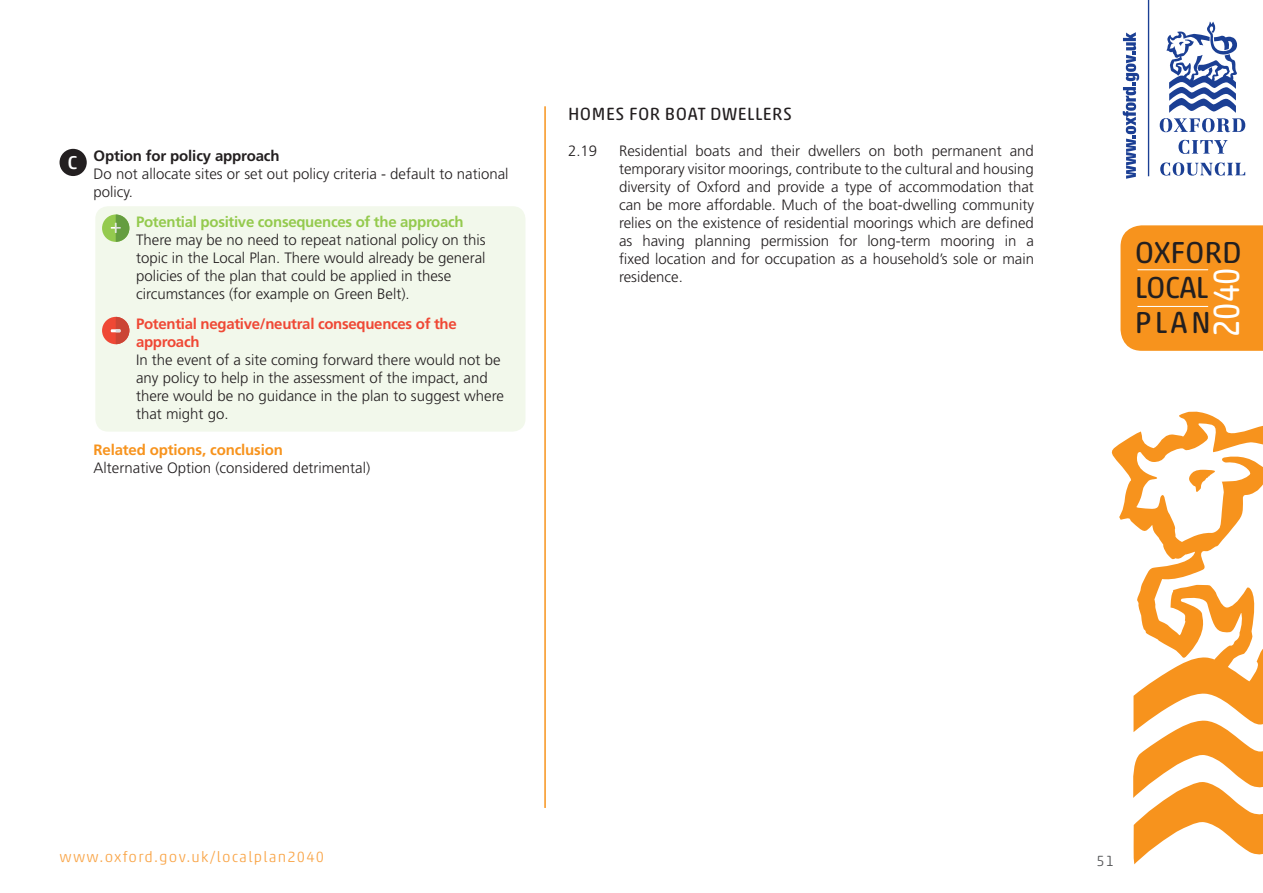
<style>
.page{position:relative;width:1263px;height:893px;background:#fff}
.page>*{position:absolute;margin:0;border:0;box-sizing:border-box;transform-origin:0 0}
.t1{font:37.05px "Akko Rounded Pro";color:#fff;scale:.83 1}
.t2{font:30.9px/35px "Akko Rounded Pro";color:#231f20}
.t3{font:24px "Akko Rounded Pro";color:#fff}
.t4{font:18px "Akko Rounded Pro";letter-spacing:.03em;color:#231f20}
.t5{font:300 15px/18px "Frutiger";color:#231f20}
.t6{font:700 15px/18px "Frutiger";letter-spacing:-.02em;color:#ef4835}
.t7{font:700 15px "Frutiger";letter-spacing:-.02em;color:#94ca4e}
.t8{font:300 15px "Akko Rounded Pro";letter-spacing:.08em;color:#f9a64a}
.t9{font:700 15px "Frutiger";letter-spacing:-.01em;color:#f7931d}
.t10{font:700 15px "Frutiger";letter-spacing:-.01em;color:#231f20}
.t11{font:300 15px "Akko Rounded Pro";color:#57585a}
</style>
<div class="page">
<div style="left:1120px;top:225px;width:143px;height:126px;background:#f7931d"></div>
<hr style="left:1138px;top:269px;width:70px;height:1px;background:#fff">
<hr style="left:1138px;top:306px;width:70px;height:1px;background:#fff">
<svg style="left:1178px;top:140px;width:49px;height:14px"></svg>
<svg style="left:1160px;top:162px;width:85px;height:14px"></svg>
<svg style="left:1160px;top:22px;width:85px;height:110px"></svg>
<hr style="left:1148px;top:0;width:1px;height:176px;background:#1b3f94">
<svg style="left:1123px;top:32px;width:16px;height:147px"></svg>
<svg style="left:1133px;top:732px;width:130px;height:133px"></svg>
<svg style="left:1111px;top:411px;width:152px;height:321px"></svg>
<div style="left:95px;top:206px;width:430px;height:226px;background:#f2f8eb;border-radius:13px"></div>
<div style="left:102px;top:214px;width:27px;height:28px;background:#94ca4e;border-radius:50%"></div>
<svg style="left:111px;top:214px;width:18px;height:28px"></svg>
<div style="left:102px;top:317px;width:27px;height:27px;background:#ef4835;border-radius:50%"></div>
<svg style="left:111px;top:317px;width:18px;height:27px"></svg>
<div style="left:60px;top:149px;width:27px;height:27px;background:#231f20;border-radius:50%"></div>
<hr style="left:544px;top:106px;width:2px;height:702px;background:#f7931d">
<h3 class="t3" style="left:67px;top:146px;width:12px">C</h3>
<p class="t10" style="left:94px;top:146px;width:188px">Option for policy approach</p>
<p class="t5" style="left:94px;top:164px;width:417px">Do not allocate sites or set out policy criteria - default to national policy.</p>
<p class="t7" style="left:136px;top:213px;width:329px">Potential positive consequences of the approach</p>
<p class="t5" style="left:136px;top:231px;width:351px">There may be no need to repeat national policy on this topic in the Local Plan. There would already be general policies of the plan that could be applied in these circumstances (for example on Green Belt).</p>
<p class="t6" style="left:136px;top:315px;width:322px">Potential negative/neutral consequences of the approach</p>
<p class="t5" style="left:136px;top:351px;width:369px">In the event of a site coming forward there would not be any policy to help in the assessment of the impact, and there would be no guidance in the plan to suggest where that might go.</p>
<p class="t9" style="left:94px;top:441px;width:191px">Related options, conclusion</p>
<p class="t5" style="left:94px;top:459px;width:278px">Alternative Option (considered detrimental)</p>
<p class="t4" style="left:568px;top:103px;width:72px">HOMES FOR</p>
<p class="t4" style="left:665px;top:103px;width:22px">BOAT</p>
<p class="t4" style="left:710px;top:103px;width:13px">DWE</p>
<p class="t4" style="left:747px;top:103px;width:46px">LLERS</p>
<p class="t5" style="left:568px;top:142px;width:31px">2.19</p>
<p class="t5" style="left:619px;top:142px;width:416px;text-align:justify">Residential boats and their dwellers on both permanent and temporary visitor moorings, contribute to the cultural and housing diversity of Oxford and provide a type of accommodation that can be more affordable. Much of the boat-dwelling community relies on the existence of residential moorings which are defined as having planning permission for long-term mooring in a fixed location and for occupation as a household’s sole or main residence.</p>
<h2 class="t2" style="left:1135px;top:235px;width:109px">OXFORD<br>LOCAL<br>PLAN</h2>
<h1 class="t1" style="left:1204px;top:337px;width:85px;rotate:-90deg">2040</h1>
<p class="t8" style="left:60px;top:848px;width:266px">www.oxford.gov.uk/localplan2040</p>
<p class="t11" style="left:1096px;top:852px;width:19px">51</p>
</div>
